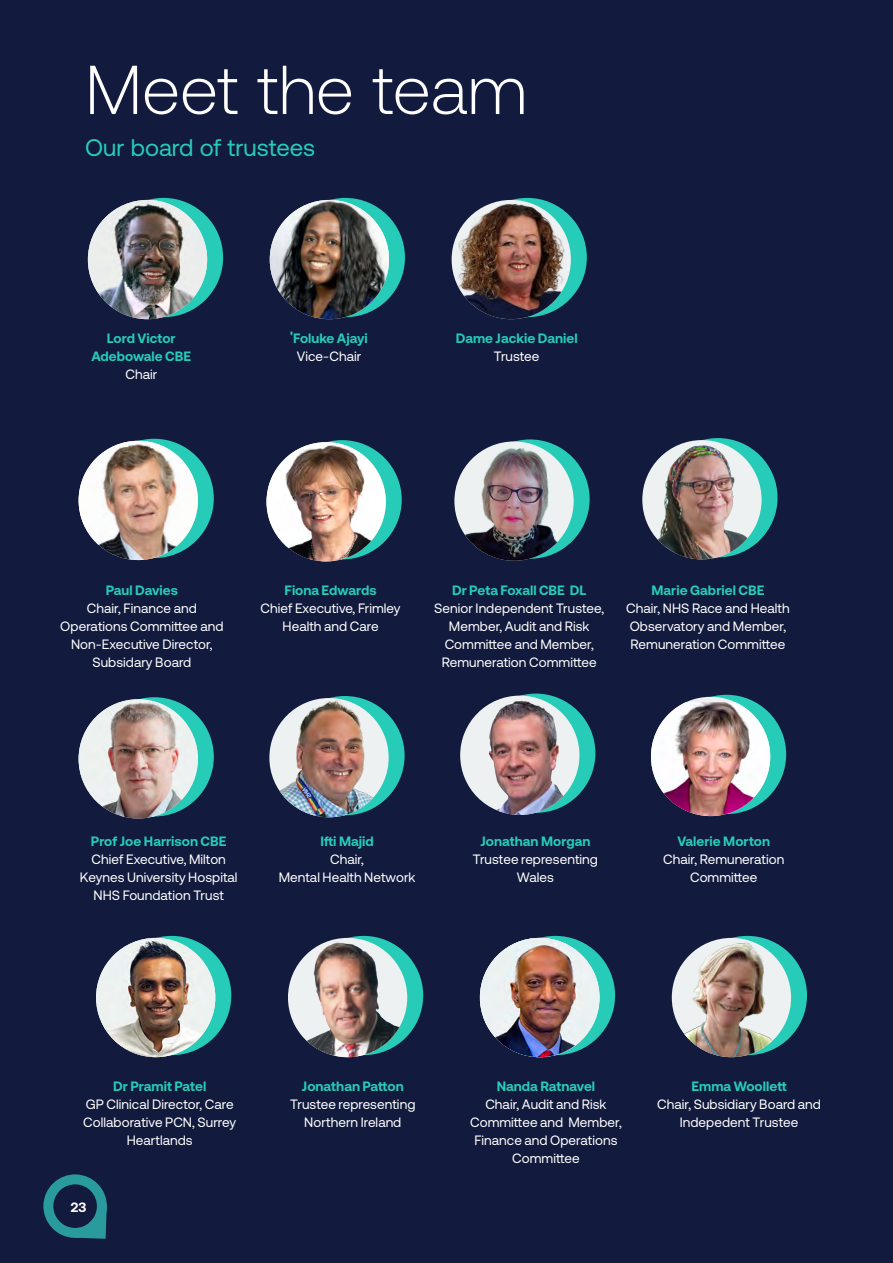
<style>
.page{position:relative;width:893px;height:1263px;background:#121a3d}
.page>*{position:absolute;margin:0;border:0;box-sizing:border-box;transform-origin:0 0}
.Heading_1{font:300 69px "Aeonik Pro";color:#fff}
.Heading_3{font:24px "Aeonik Pro";color:#26ccb8}
.Team_Details{font:13.5px/18px "Aeonik Pro";letter-spacing:.005em;color:#fff;text-align:center}
.Team_Details-2{font:700 13.5px/18px "Aeonik Pro";letter-spacing:.005em;color:#26ccb8;text-align:center}
.t1{font:700 13.5px "Aeonik Pro";color:#fff}
.s1{font-weight:400;color:#fff}
.s2{font-weight:700;color:#26ccb8}
</style>
<div class="page">
<svg style="left:43px;top:1174px;width:64px;height:65px"></svg>
<div style="left:104px;top:198px;width:119px;height:119px;background:#26ccb8;border-radius:50%"></div>
<img style="left:88px;top:200px;width:119px;height:119px;border-radius:60px">
<div style="left:286px;top:198px;width:119px;height:119px;background:#26ccb8;border-radius:50%"></div>
<img style="left:270px;top:200px;width:119px;height:119px;border-radius:60px">
<div style="left:468px;top:198px;width:119px;height:119px;background:#26ccb8;border-radius:50%"></div>
<img style="left:452px;top:200px;width:119px;height:119px;border-radius:60px">
<div style="left:285px;top:696px;width:120px;height:119px;background:#26ccb8;border-radius:50%"></div>
<img style="left:269px;top:698px;width:120px;height:119px;border-radius:60px">
<div style="left:667px;top:695px;width:119px;height:119px;background:#26ccb8;border-radius:50%"></div>
<img style="left:651px;top:702px;width:119px;height:114px">
<div style="left:95px;top:697px;width:119px;height:119px;background:#26ccb8;border-radius:50%"></div>
<img style="left:79px;top:699px;width:119px;height:119px;border-radius:60px">
<div style="left:282px;top:440px;width:120px;height:119px;background:#26ccb8;border-radius:50%"></div>
<img style="left:266px;top:442px;width:120px;height:119px;border-radius:60px">
<div style="left:470px;top:439px;width:120px;height:120px;background:#26ccb8;border-radius:50%"></div>
<img style="left:454px;top:441px;width:120px;height:120px;border-radius:60px">
<div style="left:658px;top:438px;width:119px;height:119px;background:#26ccb8;border-radius:50%"></div>
<img style="left:644px;top:440px;width:118px;height:119px">
<div style="left:496px;top:936px;width:119px;height:119px;background:#26ccb8;border-radius:50%"></div>
<img style="left:480px;top:938px;width:119px;height:119px;border-radius:60px">
<div style="left:304px;top:936px;width:119px;height:119px;background:#26ccb8;border-radius:50%"></div>
<img style="left:293px;top:938px;width:113px;height:119px">
<div style="left:112px;top:936px;width:119px;height:119px;background:#26ccb8;border-radius:50%"></div>
<img style="left:96px;top:938px;width:119px;height:119px;border-radius:60px">
<div style="left:688px;top:936px;width:119px;height:119px;background:#26ccb8;border-radius:50%"></div>
<img style="left:672px;top:938px;width:119px;height:119px;border-radius:60px">
<div style="left:476px;top:693px;width:119px;height:120px;background:#26ccb8;border-radius:50%"></div>
<img style="left:460px;top:696px;width:119px;height:119px;border-radius:60px">
<div style="left:95px;top:439px;width:119px;height:119px;background:#26ccb8;border-radius:50%"></div>
<img style="left:79px;top:441px;width:119px;height:119px;border-radius:60px">
<p class="Heading_1" style="left:85px;top:52px;width:443px">Meet the team</p>
<p class="Heading_3" style="left:85px;top:135px;width:231px">Our board of trustees</p>
<p class="Team_Details-2" style="left:91px;top:329px;width:101px">Lord Victor<br>Adebowale CBE<br><span class="s1">Chair</span></p>
<p class="Team_Details-2" style="left:290px;top:329px;width:79px">'Foluke Ajayi<br><span class="s1">Vice-Chair</span></p>
<p class="Team_Details-2" style="left:456px;top:329px;width:123px">Dame Jackie Daniel<br><span class="s1">Trustee</span></p>
<p class="Team_Details" style="left:60px;top:582px;width:165px"><span class="s2">Paul Davies<br></span>Chair, Finance and<br>Operations Committee and<br>Non-Executive Director,<br>Subsidary Board</p>
<p class="Team_Details" style="left:260px;top:582px;width:142px"><span class="s2">Fiona Edwards<br></span>Chief Executive, Frimley<br>Health and Care</p>
<p class="Team_Details" style="left:434px;top:582px;width:171px"><span class="s2">Dr Peta Foxall CBE DL<br></span>Senior Independent Trustee,<br>Member, Audit and Risk<br>Committee and Member,<br>Remuneration Committee</p>
<p class="Team_Details" style="left:626px;top:582px;width:165px"><span class="s2">Marie Gabriel CBE<br></span>Chair, NHS Race and Health<br>Observatory and Member,<br>Remuneration Committee</p>
<p class="Team_Details" style="left:80px;top:832px;width:159px"><span class="s2">Prof Joe Harrison CBE<br></span>Chief Executive, Milton<br>Keynes University Hospital<br>NHS Foundation Trust</p>
<p class="Team_Details-2" style="left:320px;top:832px;width:55px">Ifti Majid</p>
<p class="Team_Details" style="left:279px;top:850px;width:138px">Chair,<br>Mental Health Network</p>
<p class="Team_Details" style="left:473px;top:832px;width:127px"><span class="s2">Jonathan Morgan<br></span>Trustee representing</p>
<p class="Team_Details" style="left:517px;top:868px;width:38px">Wales</p>
<p class="Team_Details" style="left:663px;top:832px;width:123px"><span class="s2">Valerie Morton<br></span>Chair, Remuneration<br>Committee</p>
<p class="Team_Details" style="left:83px;top:1077px;width:154px"><span class="s2">Dr Pramit Patel<br></span>GP Clinical Director, Care<br>Collaborative PCN, Surrey<br>Heartlands</p>
<p class="Team_Details-2" style="left:302px;top:1077px;width:103px">Jonathan Patton</p>
<p class="Team_Details" style="left:290px;top:1095px;width:127px">Trustee representing<br>Northern Ireland</p>
<p class="t1" style="left:71px;top:1200px;width:17px">23</p>
<p class="Team_Details" style="left:470px;top:1077px;width:153px"><span class="s2">Nanda Ratnavel<br></span>Chair, Audit and Risk<br>Committee and Member,<br>Finance and Operations<br>Committee</p>
<p class="Team_Details" style="left:657px;top:1077px;width:165px"><span class="s2">Emma Woollett<br></span>Chair, Subsidiary Board and<br>Indepedent Trustee</p>
</div>
